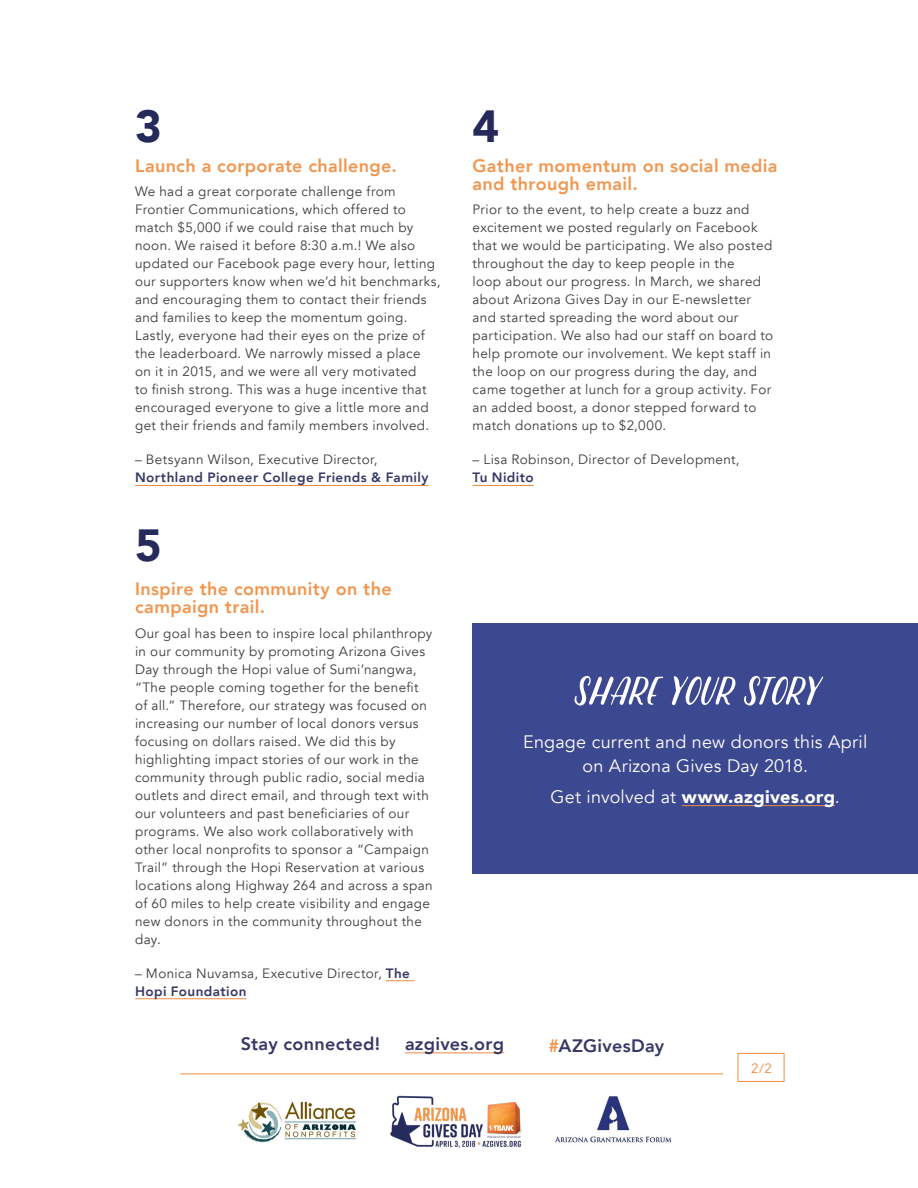
<style>
.page{position:relative;width:918px;height:1188px;background:#fff}
.page>*{position:absolute;margin:0;border:0;box-sizing:border-box;transform-origin:0 0}
.t1{font:54.75px "Vigneta";color:#fff}
.Headline{font:900 45px "Avenir";color:#262a5b}
.t2{font:800 18px/18px "Avenir";letter-spacing:.02em;color:#f1964f}
.Body{font:18px/24px "Avenir";letter-spacing:.01em;color:#fff;text-align:center}
.t3{font:800 18px "Avenir";letter-spacing:.02em;color:#373865}
.Body-2{font:900 18px "Avenir";letter-spacing:.02em;color:#fff}
.Body-3{font:13.5px/18px "Avenir";letter-spacing:.025em;color:#3e3e3f}
.Body-4{font:800 13.5px/18px "Avenir";letter-spacing:.03em;color:#373865}
.Body-5{font:13.5px "Avenir";color:#ef8b3e}
.s1{font-weight:400;color:#3e3e3f}
.s2{font-weight:800;color:#373865}
.s3{font-weight:400}
.s4{color:#f1964f}
</style>
<div class="page">
<img style="left:237px;top:1102px;width:119px;height:41px">
<img style="left:555px;top:1096px;width:117px;height:49px">
<hr style="left:180px;top:1074px;width:543px;height:1px;background:#ef8b3e">
<hr style="left:405px;top:1052px;width:99px;height:1px;background:#ef8b3e">
<img style="left:390px;top:1095px;width:132px;height:53px">
<hr style="left:135px;top:485px;width:293px;height:1px;background:#ef8b3e">
<svg style="left:386px;top:980px;width:28px;height:1px"></svg>
<hr style="left:135px;top:998px;width:111px;height:1px;background:#ef8b3e">
<hr style="left:473px;top:485px;width:61px;height:1px;background:#ef8b3e">
<div style="left:473px;top:623px;width:445px;height:251px;background:#3c488f"></div>
<hr style="left:682px;top:805px;width:153px;height:1px;background:#ef8b3e">
<div style="left:738px;top:1053px;width:46px;height:29px;border:1px solid #ef8b3e"></div>
<p class="Headline" style="left:135px;top:88px;width:28px">3</p>
<h3 class="t2" style="left:135px;top:156px;width:263px">Launch a corporate challenge.</h3>
<p class="Body-3" style="left:135px;top:183px;width:307px">We had a great corporate challenge from Frontier Communications, which offered to match $5,000 if we could raise that much by noon. We raised it before 8:30 a.m.! We also updated our Facebook page every hour, letting our supporters know when we’d hit benchmarks, and encouraging them to contact their friends and families to keep the momentum going.<br>Lastly, everyone had their eyes on the prize of the leaderboard. We narrowly missed a place<br>on it in 2015, and we were all very motivated<br>to finish strong. This was a huge incentive that encouraged everyone to give a little more and get their friends and family members involved.</p>
<p class="Body-4" style="left:135px;top:451px;width:295px"><span class="s1">– Betsyann Wilson, Executive Director,<br></span>Northland Pioneer College Friends &amp; Family</p>
<p class="Headline" style="left:135px;top:507px;width:28px">5</p>
<h3 class="t2" style="left:135px;top:580px;width:258px">Inspire the community on the campaign trail.</h3>
<p class="Body-3" style="left:135px;top:624px;width:299px">Our goal has been to inspire local philanthropy in our community by promoting Arizona Gives Day through the Hopi value of Sumi’nangwa, “The people coming together for the benefit of all.” Therefore, our strategy was focused on increasing our number of local donors versus focusing on dollars raised. We did this by highlighting impact stories of our work in the community through public radio, social media outlets and direct email, and through text with our volunteers and past beneficiaries of our programs. We also work collaboratively with other local nonprofits to sponsor a “Campaign Trail” through the Hopi Reservation at various locations along Highway 264 and across a span of 60 miles to help create visibility and engage new donors in the community throughout the day.</p>
<p class="Body-3" style="left:135px;top:964px;width:276px">– Monica Nuvamsa, Executive Director, <span class="s2">The<br>Hopi Foundation</span></p>
<p class="Headline" style="left:472px;top:88px;width:28px">4</p>
<h3 class="t2" style="left:473px;top:156px;width:306px">Gather momentum on social media and through email.</h3>
<p class="Body-3" style="left:473px;top:201px;width:302px">Prior to the event, to help create a buzz and excitement we posted regularly on Facebook that we would be participating. We also posted throughout the day to keep people in the<br>loop about our progress. In March, we shared about Arizona Gives Day in our E-newsletter and started spreading the word about our participation. We also had our staff on board to help promote our involvement. We kept staff in the loop on our progress during the day, and came together at lunch for a group activity. For an added boost, a donor stepped forward to match donations up to $2,000.</p>
<p class="Body-3" style="left:473px;top:451px;width:269px">– Lisa Robinson, Director of Development,<br><span class="s2">Tu Nidito</span></p>
<h1 class="t1" style="left:573px;top:656px;width:246px">share your story</h1>
<p class="Body" style="left:523px;top:730px;width:346px">Engage current and new donors this April on Arizona Gives Day 2018.</p>
<p class="Body-2" style="left:551px;top:781px;width:291px"><span class="s3">Get involved at</span> www.azgives.org<span class="s3">.</span></p>
<h3 class="t3" style="left:241px;top:1030px;width:141px">Stay connected!</h3>
<h3 class="t3" style="left:405px;top:1030px;width:101px">azgives.org</h3>
<h3 class="t3" style="left:548px;top:1031px;width:117px"><span class="s4">#</span>AZGivesDay</h3>
<p class="Body-5" style="left:751px;top:1060px;width:22px">2/2</p>
</div>
